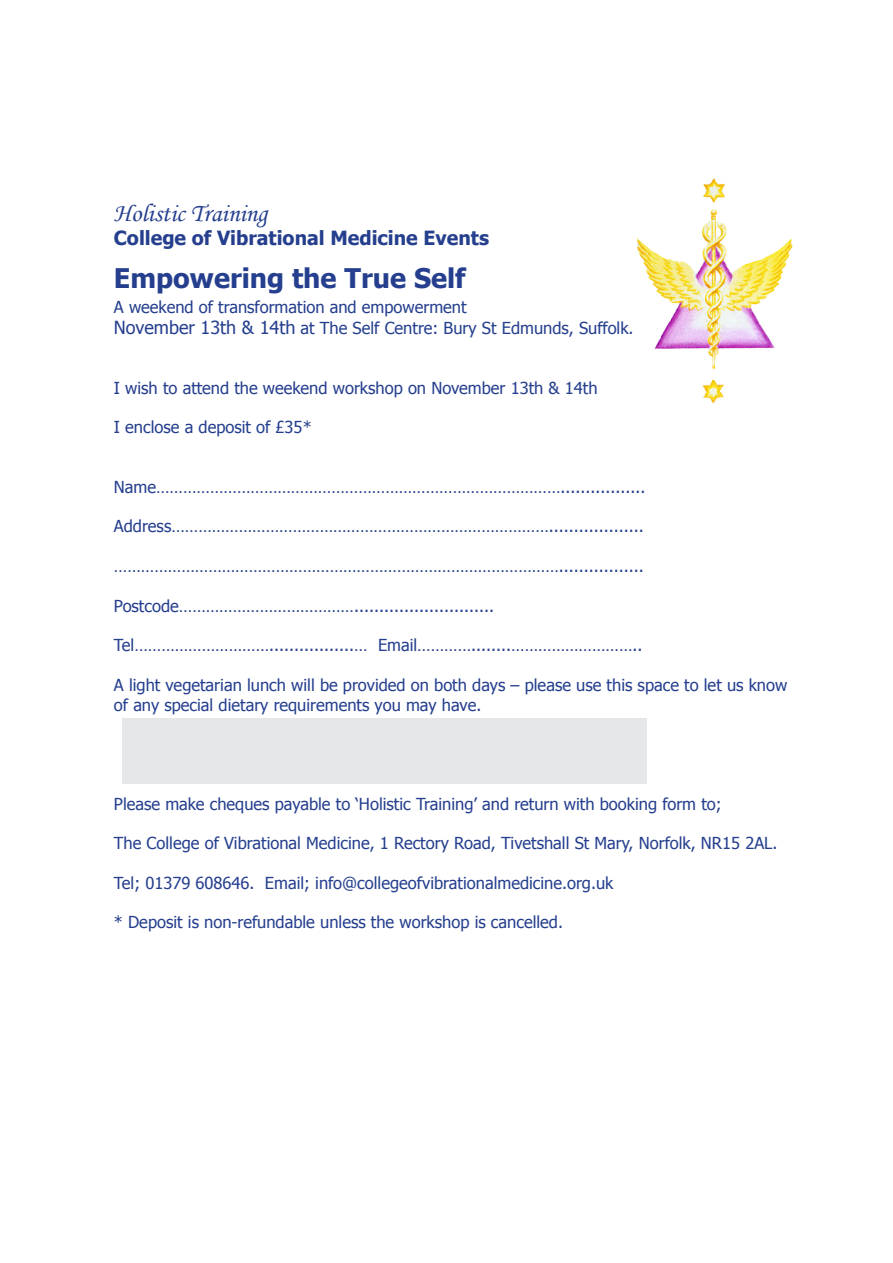
<style>
.page{position:relative;width:893px;height:1263px;background:#fff}
.page>*{position:absolute;margin:0;border:0;box-sizing:border-box;transform-origin:0 0}
.t1{font:700 27px "Tahoma";color:#253f8e}
.t2{font:25.5px "Monotype Corsiva";color:#253f8e}
.t3{font:700 19.5px "Tahoma";color:#253f8e}
.t4{font:16.5px/19.8px "Tahoma";color:#253f8e}
.s1{font-size:18px}
</style>
<div class="page">
<img style="left:637px;top:178px;width:156px;height:226px">
<div style="left:122px;top:718px;width:524px;height:65px;background:#e6e7e9"></div>
<p class="t2" style="left:114px;top:198px;width:155px">Holistic Training</p>
<p class="t3" style="left:114px;top:224px;width:377px">College of Vibrational Medicine Events</p>
<p class="t1" style="left:114px;top:259px;width:353px">Empowering the True Self</p>
<p class="t4" style="left:114px;top:296px;width:354px">A weekend of transformation and empowerment</p>
<p class="t4" style="left:114px;top:318px;width:521px"><span class="s1">November 13th &amp; 14th</span> at The Self Centre: Bury St Edmunds, Suffolk.</p>
<p class="t4" style="left:114px;top:377px;width:485px">I wish to attend the weekend workshop on November 13th &amp; 14th</p>
<p class="t4" style="left:114px;top:417px;width:199px">I enclose a deposit of £35*</p>
<p class="t4" style="left:114px;top:476px;width:533px">Name……………………………………………………………………………….................</p>
<p class="t4" style="left:114px;top:516px;width:531px">Address…………………………………………………………………………...................</p>
<p class="t4" style="left:114px;top:555px;width:531px">……………………………………………………………………………………….................</p>
<p class="t4" style="left:114px;top:595px;width:382px">Postcode…………………………………............................</p>
<p class="t4" style="left:114px;top:634px;width:530px">Tel………………………….................… Email…………........………………………..</p>
<p class="t4" style="left:114px;top:674px;width:675px">A light vegetarian lunch will be provided on both days – please use this space to let us know of any special dietary requirements you may have.</p>
<p class="t4" style="left:114px;top:793px;width:609px">Please make cheques payable to ‘Holistic Training’ and return with booking form to;</p>
<p class="t4" style="left:114px;top:832px;width:665px">The College of Vibrational Medicine, 1 Rectory Road, Tivetshall St Mary, Norfolk, NR15 2AL.</p>
<p class="t4" style="left:114px;top:872px;width:501px">Tel; 01379 608646. Email; info@collegeofvibrationalmedicine.org.uk</p>
<p class="t4" style="left:114px;top:912px;width:451px">* Deposit is non-refundable unless the workshop is cancelled.</p>
</div>
